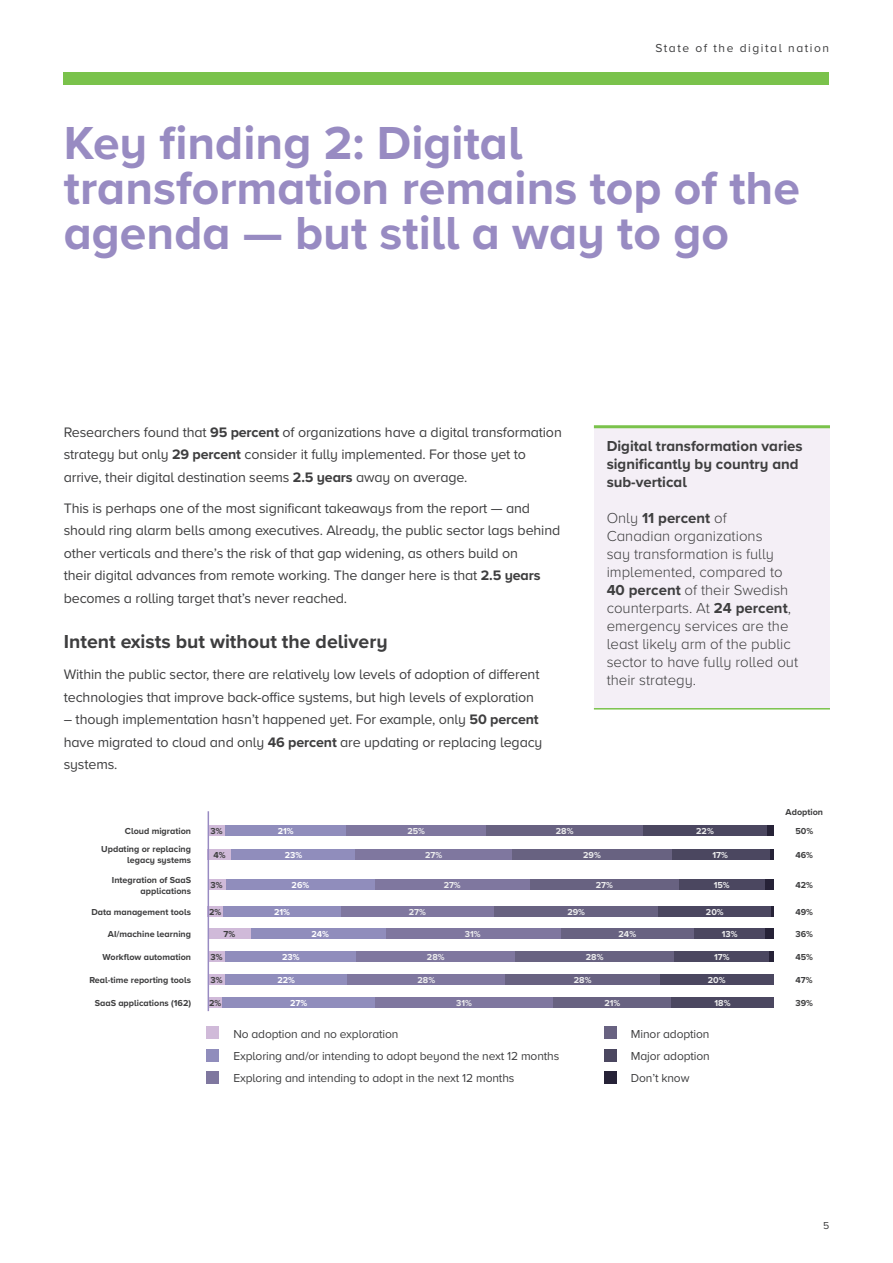
<style>
.page{position:relative;width:893px;height:1263px;background:#fff}
.page>*{position:absolute;margin:0;border:0;box-sizing:border-box;transform-origin:0 0}
.t1{font:700 48px/45px "Proxima Nova A";color:#988bc2}
.t2{font:700 19.5px "Proxima Nova A";color:#3e3e3f}
.t3{font:300 15px/18px "Proxima Nova A";color:#3e3e3f}
.t4{font:700 15px/18px "Proxima Nova A";color:#3e3e3f}
.t5{font:14.25px/22.5px "Proxima Nova A";letter-spacing:-.01em;color:#3e3e3f}
.t6{font:12px/22.4px "Proxima Nova A";letter-spacing:-.01em;color:#3e3e3f}
.t7{font:12px "Proxima Nova A";letter-spacing:.13em;color:#3e3e3f}
.t8{font:10.5px "Proxima Nova A";color:#3e3e3f}
.t9{font:700 9px/10.8px "Proxima Nova A";color:#3e3e3f;text-align:right}
.t10{font:700 9px "Proxima Nova A";color:#ededee}
.t11{font:700 9px "Proxima Nova A";color:#fff}
.s1{font-weight:700}
</style>
<div class="page">
<div style="left:64px;top:72px;width:765px;height:13px;background:#7ac24b"></div>
<div style="left:594px;top:427px;width:235px;height:281px;background:#f4eff6"></div>
<hr style="left:594px;top:425px;width:236px;height:3px;background:#7ac24b">
<hr style="left:594px;top:708px;width:236px;height:1px;background:#7ac24b">
<div style="left:208px;top:997px;width:15px;height:10px;background:#d0bad9"></div>
<div style="left:208px;top:974px;width:18px;height:10px;background:#d0bad9"></div>
<div style="left:226px;top:974px;width:121px;height:10px;background:#908dbc"></div>
<div style="left:347px;top:974px;width:159px;height:10px;background:#7f779f"></div>
<div style="left:506px;top:974px;width:154px;height:10px;background:#686281"></div>
<div style="left:660px;top:974px;width:114px;height:10px;background:#4b4760"></div>
<div style="left:208px;top:951px;width:18px;height:11px;background:#d0bad9"></div>
<div style="left:226px;top:951px;width:130px;height:11px;background:#908dbc"></div>
<div style="left:356px;top:951px;width:159px;height:11px;background:#7f779f"></div>
<div style="left:515px;top:951px;width:159px;height:11px;background:#686281"></div>
<div style="left:674px;top:951px;width:95px;height:11px;background:#4b4760"></div>
<div style="left:769px;top:951px;width:5px;height:11px;background:#262237"></div>
<div style="left:208px;top:929px;width:44px;height:10px;background:#d0bad9"></div>
<div style="left:252px;top:929px;width:137px;height:10px;background:#908dbc"></div>
<div style="left:386px;top:929px;width:175px;height:10px;background:#7f779f"></div>
<div style="left:561px;top:929px;width:133px;height:10px;background:#686281"></div>
<div style="left:694px;top:929px;width:71px;height:10px;background:#4b4760"></div>
<div style="left:765px;top:929px;width:9px;height:10px;background:#262237"></div>
<div style="left:208px;top:906px;width:15px;height:10px;background:#d0bad9"></div>
<div style="left:223px;top:906px;width:118px;height:10px;background:#908dbc"></div>
<div style="left:341px;top:906px;width:153px;height:10px;background:#7f779f"></div>
<div style="left:494px;top:906px;width:165px;height:10px;background:#686281"></div>
<div style="left:659px;top:906px;width:112px;height:10px;background:#4b4760"></div>
<svg style="left:771px;top:906px;width:3px;height:10px"></svg>
<div style="left:208px;top:879px;width:18px;height:11px;background:#d0bad9"></div>
<div style="left:226px;top:879px;width:149px;height:11px;background:#908dbc"></div>
<div style="left:375px;top:879px;width:155px;height:11px;background:#7f779f"></div>
<div style="left:530px;top:879px;width:149px;height:11px;background:#686281"></div>
<div style="left:679px;top:879px;width:86px;height:11px;background:#4b4760"></div>
<div style="left:765px;top:879px;width:9px;height:11px;background:#262237"></div>
<div style="left:208px;top:826px;width:18px;height:10px;background:#d0bad9"></div>
<div style="left:226px;top:826px;width:120px;height:10px;background:#908dbc"></div>
<div style="left:346px;top:826px;width:140px;height:10px;background:#7f779f"></div>
<div style="left:486px;top:826px;width:157px;height:10px;background:#686281"></div>
<div style="left:643px;top:826px;width:124px;height:10px;background:#4b4760"></div>
<div style="left:767px;top:826px;width:7px;height:10px;background:#262237"></div>
<div style="left:208px;top:849px;width:23px;height:10px;background:#d0bad9"></div>
<div style="left:231px;top:849px;width:125px;height:10px;background:#908dbc"></div>
<div style="left:356px;top:849px;width:156px;height:10px;background:#7f779f"></div>
<div style="left:512px;top:849px;width:160px;height:10px;background:#686281"></div>
<div style="left:672px;top:849px;width:98px;height:10px;background:#4b4760"></div>
<hr style="left:770px;top:849px;width:4px;height:10px;background:#262237">
<hr style="left:208px;top:811px;width:1px;height:200px;background:#988bc2">
<div style="left:223px;top:997px;width:152px;height:10px;background:#908dbc"></div>
<div style="left:375px;top:997px;width:178px;height:10px;background:#7f779f"></div>
<div style="left:553px;top:997px;width:118px;height:10px;background:#686281"></div>
<div style="left:671px;top:997px;width:103px;height:10px;background:#4b4760"></div>
<div style="left:206px;top:1026px;width:13px;height:13px;background:#d0bad9"></div>
<div style="left:206px;top:1049px;width:13px;height:13px;background:#908dbc"></div>
<div style="left:206px;top:1071px;width:13px;height:13px;background:#7f779f"></div>
<div style="left:604px;top:1026px;width:12px;height:13px;background:#686281"></div>
<div style="left:604px;top:1049px;width:12px;height:13px;background:#4b4760"></div>
<div style="left:604px;top:1071px;width:12px;height:13px;background:#262237"></div>
<p class="t7" style="left:655px;top:39px;width:175px">State of the digital nation</p>
<h1 class="t1" style="left:64px;top:120px;width:738px">Key finding 2: Digital transformation remains top of the agenda — but still a way to go</h1>
<p class="t5" style="left:64px;top:420px;width:500px">Researchers found that <span class="s1">95 percent</span> of organizations have a digital transformation strategy but only <span class="s1">29 percent</span> consider it fully implemented. For those yet to arrive, their digital destination seems <span class="s1">2.5 years</span> away on average.</p>
<p class="t5" style="left:64px;top:496px;width:498px">This is perhaps one of the most significant takeaways from the report — and should ring alarm bells among executives. Already, the public sector lags behind other verticals and there’s the risk of that gap widening, as others build on<br>their digital advances from remote working. The danger here is that <span class="s1">2.5 years </span>becomes a rolling target that’s never reached.</p>
<h2 class="t2" style="left:64px;top:627px;width:325px">Intent exists but without the delivery</h2>
<p class="t5" style="left:64px;top:663px;width:477px">Within the public sector, there are relatively low levels of adoption of different technologies that improve back-office systems, but high levels of exploration</p>
<p class="t5" style="left:64px;top:708px;width:480px">– though implementation hasn’t happened yet. For example, only <span class="s1">50 percent </span>have migrated to cloud and only <span class="s1">46 percent</span> are updating or replacing legacy systems.</p>
<p class="t4" style="left:607px;top:437px;width:198px">Digital transformation varies significantly by country and sub-vertical</p>
<p class="t3" style="left:607px;top:508px;width:193px">Only <span class="s1">11 percent</span> of<br>Canadian organizations<br>say transformation is fully implemented, compared to<br><span class="s1">40 percent</span> of their Swedish counterparts. At <span class="s1">24 percent</span>, emergency services are the least likely arm of the public sector to have fully rolled out their strategy.</p>
<p class="t9" style="left:786px;top:806px;width:39px">Adoption</p>
<p class="t9" style="left:125px;top:826px;width:68px">Cloud migration</p>
<p class="t9" style="left:210px;top:826px;width:14px">3%</p>
<p class="t11" style="left:278px;top:825px;width:17px">21%</p>
<p class="t10" style="left:407px;top:825px;width:19px">25%</p>
<p class="t10" style="left:556px;top:825px;width:19px">28%</p>
<p class="t10" style="left:696px;top:825px;width:19px">22%</p>
<p class="t9" style="left:795px;top:826px;width:19px">50%</p>
<p class="t9" style="left:101px;top:844px;width:91px">Updating or replacing legacy systems</p>
<p class="t9" style="left:213px;top:849px;width:14px">4%</p>
<p class="t11" style="left:285px;top:848px;width:19px">23%</p>
<p class="t10" style="left:425px;top:848px;width:19px">27%</p>
<p class="t10" style="left:583px;top:848px;width:19px">29%</p>
<p class="t10" style="left:712px;top:848px;width:17px">17%</p>
<p class="t9" style="left:795px;top:849px;width:19px">46%</p>
<p class="t9" style="left:795px;top:879px;width:19px">42%</p>
<p class="t9" style="left:112px;top:874px;width:81px">Integration of SaaS applications</p>
<p class="t9" style="left:210px;top:879px;width:14px">3%</p>
<p class="t11" style="left:292px;top:878px;width:19px">26%</p>
<p class="t10" style="left:444px;top:878px;width:19px">27%</p>
<p class="t10" style="left:596px;top:878px;width:19px">27%</p>
<p class="t10" style="left:714px;top:878px;width:17px">15%</p>
<p class="t9" style="left:92px;top:906px;width:101px">Data management tools</p>
<p class="t9" style="left:209px;top:906px;width:14px">2%</p>
<p class="t11" style="left:274px;top:905px;width:17px">21%</p>
<p class="t10" style="left:409px;top:905px;width:19px">27%</p>
<p class="t10" style="left:567px;top:905px;width:19px">29%</p>
<p class="t10" style="left:706px;top:905px;width:19px">20%</p>
<p class="t9" style="left:795px;top:906px;width:19px">49%</p>
<p class="t9" style="left:108px;top:929px;width:85px">AI/machine learning</p>
<p class="t9" style="left:795px;top:929px;width:19px">36%</p>
<p class="t9" style="left:103px;top:951px;width:90px">Workflow automation</p>
<p class="t9" style="left:95px;top:997px;width:98px">SaaS applications (162)</p>
<p class="t11" style="left:290px;top:996px;width:19px">27%</p>
<p class="t10" style="left:456px;top:996px;width:17px">31%</p>
<p class="t10" style="left:604px;top:996px;width:17px">21%</p>
<p class="t10" style="left:714px;top:996px;width:17px">18%</p>
<p class="t9" style="left:795px;top:997px;width:19px">39%</p>
<p class="t6" style="left:233px;top:1022px;width:327px">No adoption and no exploration<br>Exploring and/or intending to adopt beyond the next 12 months<br>Exploring and intending to adopt in the next 12 months</p>
<p class="t6" style="left:631px;top:1022px;width:80px;text-align:justify">Minor adoption Major adoption Don’t know</p>
<p class="t9" style="left:223px;top:929px;width:13px">7%</p>
<p class="t11" style="left:311px;top:928px;width:19px">24%</p>
<p class="t10" style="left:465px;top:928px;width:17px">31%</p>
<p class="t10" style="left:619px;top:928px;width:19px">24%</p>
<p class="t10" style="left:722px;top:928px;width:17px">13%</p>
<p class="t9" style="left:210px;top:951px;width:14px">3%</p>
<p class="t11" style="left:282px;top:950px;width:19px">23%</p>
<p class="t10" style="left:427px;top:950px;width:19px">28%</p>
<p class="t10" style="left:586px;top:950px;width:19px">28%</p>
<p class="t10" style="left:714px;top:950px;width:17px">17%</p>
<p class="t9" style="left:795px;top:951px;width:19px">45%</p>
<p class="t9" style="left:89px;top:974px;width:103px">Real-time reporting tools</p>
<p class="t9" style="left:210px;top:974px;width:14px">3%</p>
<p class="t11" style="left:277px;top:973px;width:19px">22%</p>
<p class="t10" style="left:417px;top:973px;width:19px">28%</p>
<p class="t10" style="left:574px;top:973px;width:19px">28%</p>
<p class="t10" style="left:708px;top:973px;width:19px">20%</p>
<p class="t9" style="left:795px;top:974px;width:19px">47%</p>
<p class="t9" style="left:209px;top:997px;width:14px">2%</p>
<p class="t8" style="left:823px;top:1217px;width:8px">5</p>
</div>
